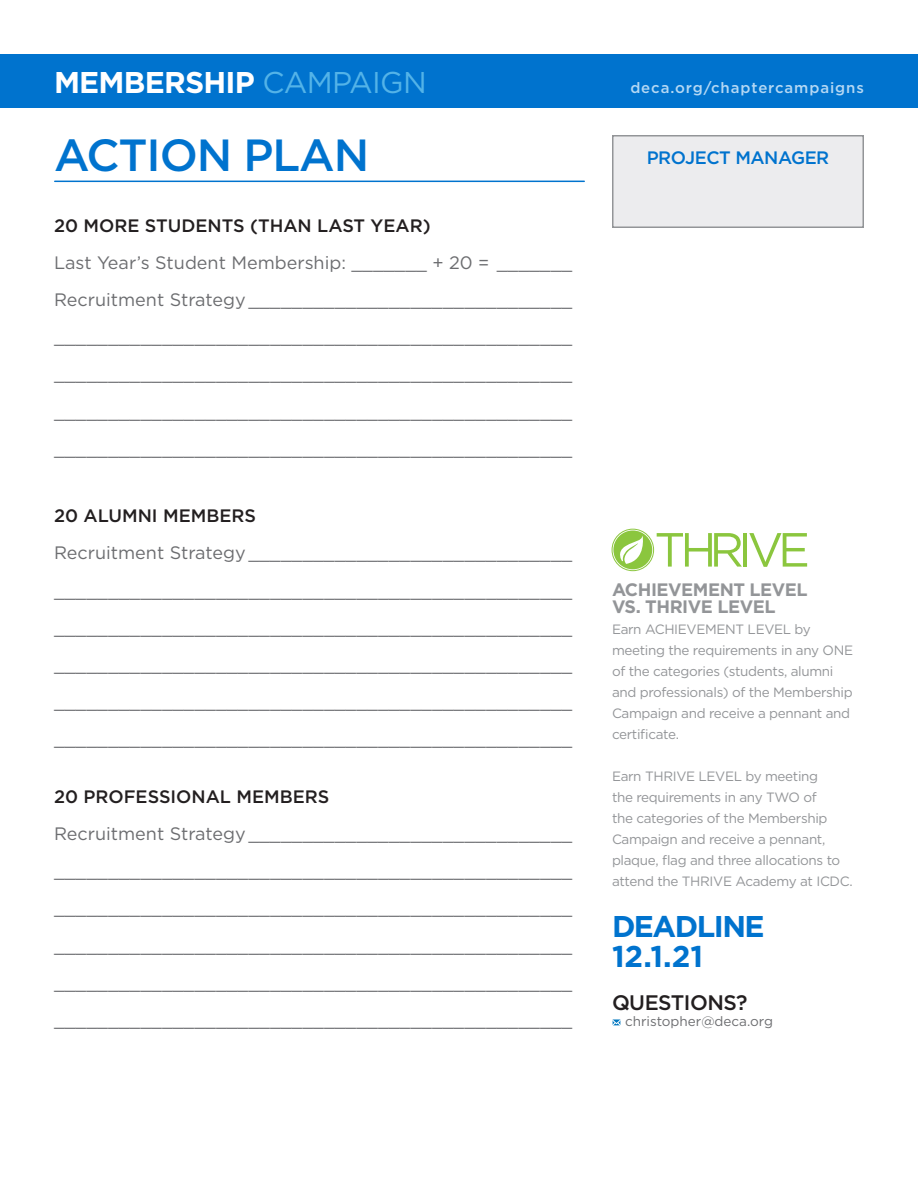
<style>
.page{position:relative;width:918px;height:1188px;background:#fff}
.page>*{position:absolute;margin:0;border:0;box-sizing:border-box;transform-origin:0 0}
.t1{font:500 45px "Gotham";letter-spacing:-.025em;color:#0073ce}
.t2{font:700 30px "Gotham";letter-spacing:-.025em;color:#fff}
.t3{font:700 30px "Gotham";letter-spacing:-.05em;color:#0073ce}
.t4{font:500 21px "Gotham";letter-spacing:-.025em;color:#231f20}
.t5{font:18px "Gotham";color:#6c6d70}
.t6{font:500 18px "Gotham";color:#231f20}
.t7{font:700 18px/16.5px "Gotham";letter-spacing:-.025em;color:#939598}
.t8{font:500 18px "Gotham";letter-spacing:-.025em;color:#0073ce}
.t9{font:500 15px "Gotham";letter-spacing:.06em;color:#b4d8f4}
.t10{font:13.5px/21px "Gotham";letter-spacing:-.025em;color:#939598}
.t11{font:13.5px "Gotham";color:#6c6d70}
.s1{font-weight:400;color:#53b3e8}
</style>
<div class="page">
<div style="left:0;top:54px;width:918px;height:54px;background:#0073ce"></div>
<div style="left:613px;top:136px;width:250px;height:91px;background:#ececee"></div>
<div style="left:612px;top:135px;width:252px;height:93px;border:2px solid #939598"></div>
<hr style="left:55px;top:181px;width:529px;height:1px;background:#0073ce">
<svg style="left:612px;top:1019px;width:9px;height:7px"></svg>
<div style="left:612px;top:529px;width:42px;height:42px;border:1px solid #8bc63e;border-radius:50%"></div>
<div style="left:613px;top:531px;width:39px;height:38px;background:#8bc63e;border-radius:50%"></div>
<svg style="left:616px;top:536px;width:31px;height:28px"></svg>
<svg style="left:657px;top:533px;width:85px;height:34px"></svg>
<hr style="left:743px;top:533px;width:4px;height:34px;background:#8bc63e">
<svg style="left:749px;top:533px;width:58px;height:34px"></svg>
<p class="t2" style="left:54px;top:62px;width:374px">MEMBERSHIP <span class="s1">CAMPAIGN</span></p>
<p class="t9" style="left:630px;top:78px;width:235px">deca.org/chaptercampaigns</p>
<p class="t1" style="left:54px;top:126px;width:317px">ACTION PLAN</p>
<p class="t6" style="left:54px;top:213px;width:378px">20 MORE STUDENTS (THAN LAST YEAR)</p>
<p class="t5" style="left:54px;top:251px;width:520px">Last Year’s Student Membership: _______ + 20 = _______</p>
<p class="t5" style="left:54px;top:288px;width:520px">Recruitment Strategy______________________________</p>
<p class="t5" style="left:54px;top:325px;width:520px">________________________________________________</p>
<p class="t5" style="left:54px;top:363px;width:520px">________________________________________________</p>
<p class="t5" style="left:54px;top:400px;width:520px">________________________________________________</p>
<p class="t5" style="left:54px;top:437px;width:520px">________________________________________________</p>
<p class="t6" style="left:54px;top:504px;width:203px">20 ALUMNI MEMBERS</p>
<p class="t5" style="left:54px;top:542px;width:520px">Recruitment Strategy______________________________</p>
<p class="t5" style="left:54px;top:579px;width:520px">________________________________________________</p>
<p class="t5" style="left:54px;top:616px;width:520px">________________________________________________</p>
<p class="t5" style="left:54px;top:653px;width:520px">________________________________________________</p>
<p class="t5" style="left:54px;top:690px;width:520px">________________________________________________</p>
<p class="t5" style="left:54px;top:728px;width:520px">________________________________________________</p>
<p class="t6" style="left:54px;top:785px;width:277px">20 PROFESSIONAL MEMBERS</p>
<p class="t5" style="left:54px;top:822px;width:520px">Recruitment Strategy______________________________</p>
<p class="t5" style="left:54px;top:859px;width:520px">________________________________________________</p>
<p class="t5" style="left:54px;top:897px;width:520px">________________________________________________</p>
<p class="t5" style="left:54px;top:934px;width:520px">________________________________________________</p>
<p class="t5" style="left:54px;top:971px;width:520px">________________________________________________</p>
<p class="t5" style="left:54px;top:1008px;width:520px">________________________________________________</p>
<p class="t8" style="left:647px;top:146px;width:184px">PROJECT MANAGER</p>
<p class="t7" style="left:612px;top:581px;width:197px">ACHIEVEMENT LEVEL<br>VS. THRIVE LEVEL</p>
<p class="t10" style="left:612px;top:618px;width:243px">Earn ACHIEVEMENT LEVEL by meeting the requirements in any ONE of the categories (students, alumni and professionals) of the Membership<br>Campaign and receive a pennant and certificate.</p>
<p class="t10" style="left:612px;top:765px;width:242px">Earn THRIVE LEVEL by meeting<br>the requirements in any TWO of<br>the categories of the Membership<br>Campaign and receive a pennant, plaque, flag and three allocations to attend the THRIVE Academy at ICDC.</p>
<p class="t3" style="left:612px;top:906px;width:154px">DEADLINE</p>
<p class="t3" style="left:612px;top:936px;width:93px">12.1.21</p>
<p class="t4" style="left:612px;top:989px;width:137px">QUESTIONS?</p>
<p class="t11" style="left:625px;top:1013px;width:149px">christopher@deca.org</p>
</div>
